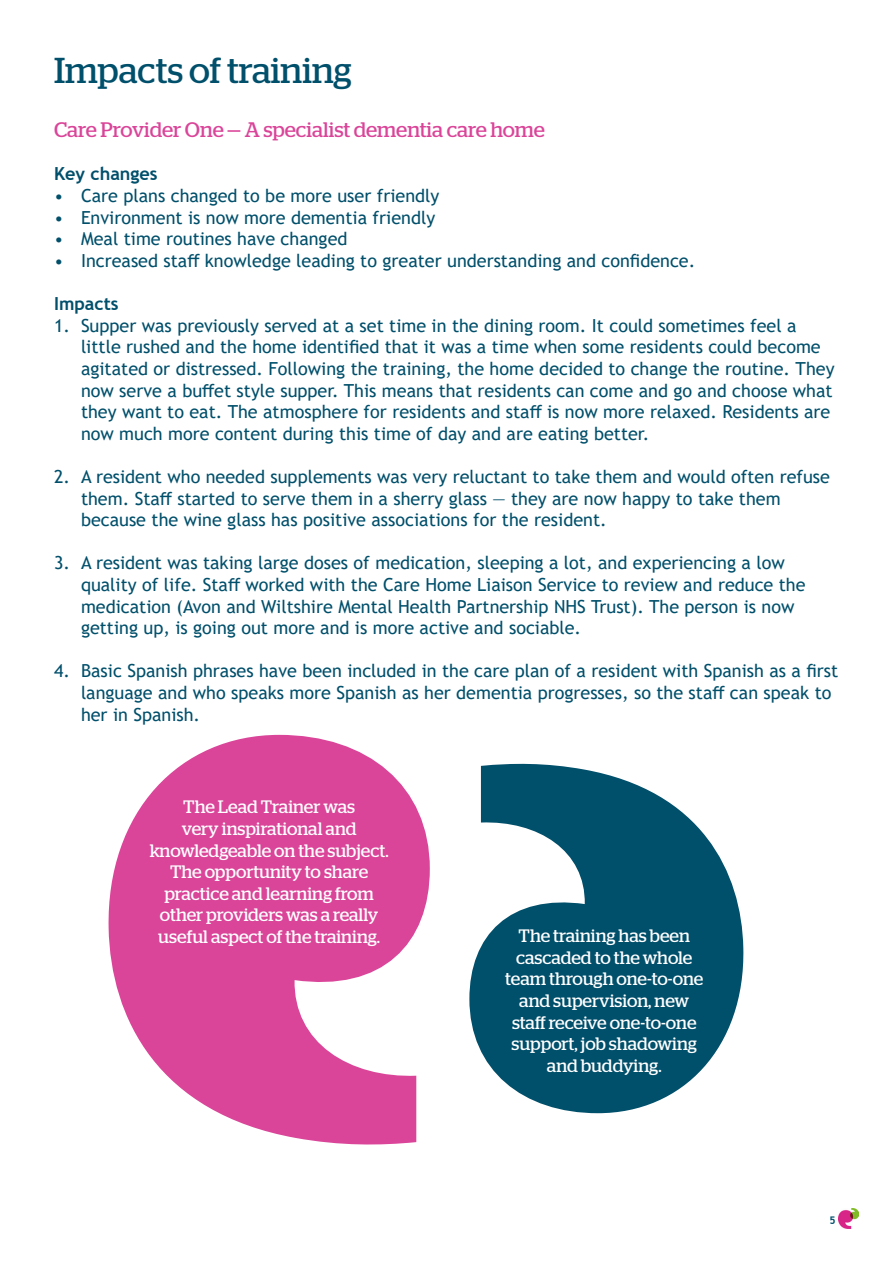
<style>
.page{position:relative;width:893px;height:1263px;background:#fff}
.page>*{position:absolute;margin:0;border:0;box-sizing:border-box;transform-origin:0 0}
.t1{font:36px "Stag";color:#004f6b}
.t2{font:21px "Stag";color:#da4599}
.t3{font:18px/21.6px "Trebuchet MS";color:#004f6b}
.t4{font:18px/21.6px "Stag";letter-spacing:-.005em;color:#fff;text-align:center}
.t5{font:700 18px "Trebuchet MS";color:#004f6b}
.t6{font:700 10.5px "Trebuchet MS";color:#004f6b}
</style>
<div class="page">
<img style="left:839px;top:1209px;width:20px;height:19px">
<svg style="left:109px;top:735px;width:321px;height:409px;fill:#da4599"></svg>
<svg style="left:469px;top:764px;width:274px;height:349px;fill:#004f6b"></svg>
<p class="t1" style="left:54px;top:49px;width:299px">Impacts of training</p>
<p class="t2" style="left:54px;top:118px;width:493px">Care Provider One — A specialist dementia care home</p>
<p class="t5" style="left:54px;top:163px;width:105px">Key changes</p>
<p class="t3" style="left:54px;top:185px;width:387px">• Care plans changed to be more user friendly</p>
<p class="t3" style="left:54px;top:206px;width:383px">• Environment is now more dementia friendly</p>
<p class="t3" style="left:54px;top:228px;width:295px">• Meal time routines have changed</p>
<p class="t3" style="left:54px;top:250px;width:643px">• Increased staff knowledge leading to greater understanding and confidence.</p>
<p class="t5" style="left:54px;top:292px;width:66px">Impacts</p>
<p class="t3" style="left:81px;top:314px;width:755px;text-indent:-27px">1. Supper was previously served at a set time in the dining room. It could sometimes feel a little rushed and the home identified that it was a time when some residents could become agitated or distressed. Following the training, the home decided to change the routine. They now serve a buffet style supper. This means that residents can come and go and choose what they want to eat. The atmosphere for residents and staff is now more relaxed. Residents are now much more content during this time of day and are eating better.</p>
<p class="t3" style="left:81px;top:466px;width:750px;text-indent:-27px">2. A resident who needed supplements was very reluctant to take them and would often refuse them. Staff started to serve them in a sherry glass — they are now happy to take them because the wine glass has positive associations for the resident.</p>
<p class="t3" style="left:81px;top:552px;width:726px;text-indent:-27px">3. A resident was taking large doses of medication, sleeping a lot, and experiencing a low quality of life. Staff worked with the Care Home Liaison Service to review and reduce the medication (Avon and Wiltshire Mental Health Partnership NHS Trust). The person is now getting up, is going out more and is more active and sociable.</p>
<p class="t3" style="left:81px;top:660px;width:759px;text-indent:-27px">4. Basic Spanish phrases have been included in the care plan of a resident with Spanish as a first language and who speaks more Spanish as her dementia progresses, so the staff can speak to her in Spanish.</p>
<p class="t4" style="left:150px;top:796px;width:240px">The Lead Trainer was<br>very inspirational and knowledgeable on the subject.<br>The opportunity to share practice and learning from other providers was a really useful aspect of the training.</p>
<p class="t4" style="left:505px;top:925px;width:200px">The training has been cascaded to the whole team through one-to-one and supervision, new staff receive one-to-one support, job shadowing and buddying.</p>
<p class="t6" style="left:829px;top:1214px;width:8px">5</p>
</div>
